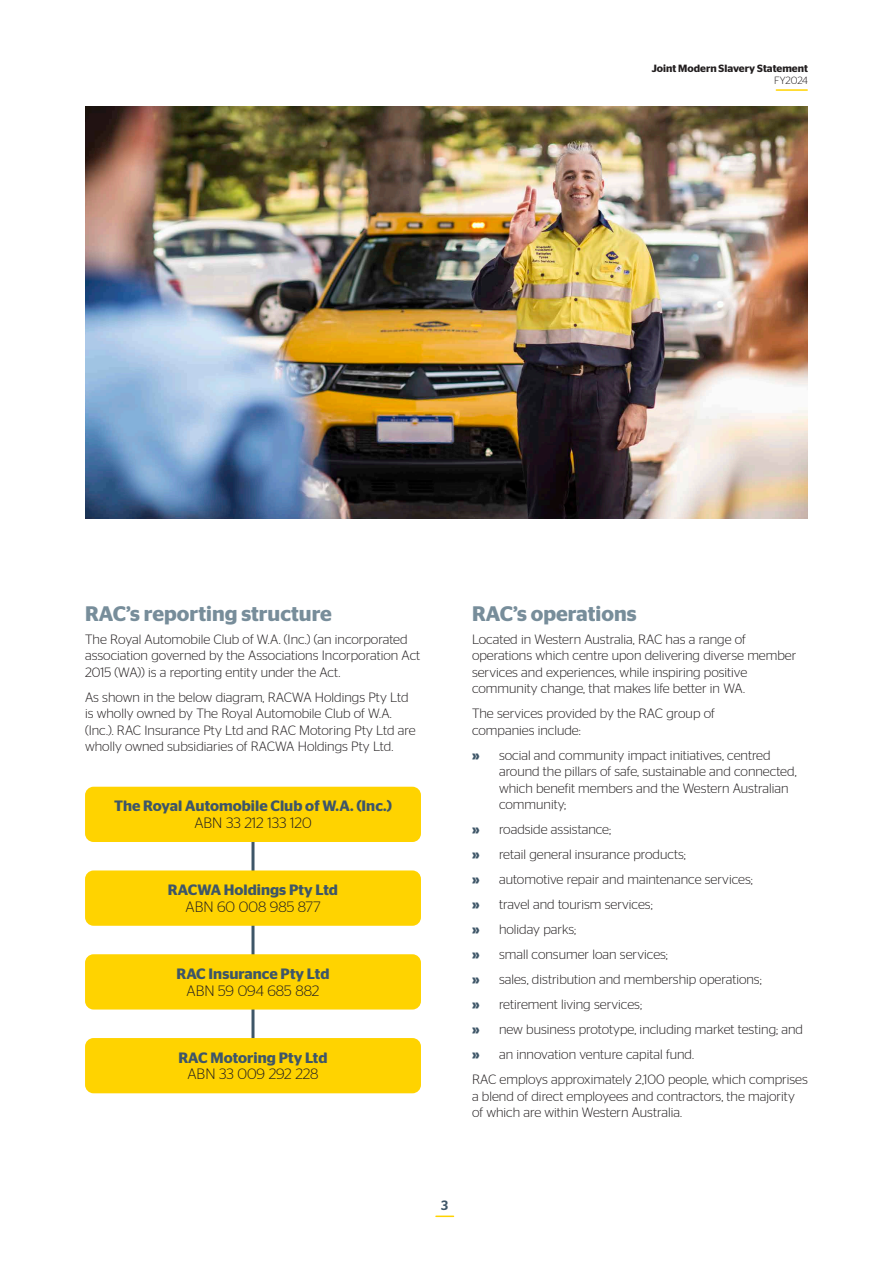
<style>
.page{position:relative;width:893px;height:1263px;background:#fff}
.page>*{position:absolute;margin:0;border:0;box-sizing:border-box;transform-origin:0 0}
.t1{font:600 21px "Stag Sans";color:#778d9a}
.t2{font:600 15px "Stag Sans";color:#3e5668}
.t3{font:300 15px "Stag Sans";color:#231f20}
.t4{font:300 13.5px/16.5px "Stag Sans";color:#231f20}
.t5{font:500 13.5px "Stag Sans";color:#3e5668}
.t6{font:600 10.5px "Stag Sans";color:#231f20}
.t7{font:300 10.5px "Stag Sans";color:#231f20}
.s1{font-weight:700;color:#3e5668}
</style>
<div class="page">
<hr style="left:776px;top:89px;width:31px;height:2px;background:#ffd300">
<svg style="left:436px;top:1215px;width:17px;height:2px"></svg>
<hr style="left:251px;top:830px;width:3px;height:236px;background:#3e5668">
<div style="left:85px;top:787px;width:336px;height:55px;background:#ffd300;border-radius:9px"></div>
<div style="left:85px;top:870px;width:336px;height:56px;background:#ffd300;border-radius:9px"></div>
<div style="left:85px;top:954px;width:336px;height:55px;background:#ffd300;border-radius:9px"></div>
<img style="left:85px;top:106px;width:723px;height:413px">
<div style="left:85px;top:1038px;width:336px;height:55px;background:#ffd300;border-radius:9px"></div>
<p class="t6" style="left:652px;top:62px;width:158px">Joint Modern Slavery Statement</p>
<p class="t7" style="left:774px;top:75px;width:35px">FY2024</p>
<h1 class="t1" style="left:85px;top:601px;width:248px">RAC’s reporting structure</h1>
<p class="t4" style="left:85px;top:630px;width:337px">The Royal Automobile Club of W.A. (Inc.) (an incorporated association governed by the Associations Incorporation Act<br>2015 (WA)) is a reporting entity under the Act.</p>
<p class="t4" style="left:85px;top:688px;width:332px">As shown in the below diagram, RACWA Holdings Pty Ltd is wholly owned by The Royal Automobile Club of W.A. (Inc.). RAC Insurance Pty Ltd and RAC Motoring Pty Ltd are wholly owned subsidiaries of RACWA Holdings Pty Ltd.</p>
<p class="t2" style="left:114px;top:797px;width:279px">The Royal Automobile Club of W.A. (Inc.)</p>
<p class="t3" style="left:194px;top:814px;width:119px">ABN 33 212 133 120</p>
<p class="t2" style="left:168px;top:881px;width:172px">RACWA Holdings Pty Ltd</p>
<p class="t3" style="left:186px;top:898px;width:136px">ABN 60 008 985 877</p>
<p class="t2" style="left:177px;top:965px;width:154px">RAC Insurance Pty Ltd</p>
<p class="t3" style="left:187px;top:982px;width:134px">ABN 59 094 685 882</p>
<p class="t2" style="left:178px;top:1049px;width:151px">RAC Motoring Pty Ltd</p>
<p class="t3" style="left:187px;top:1066px;width:133px">ABN 33 009 292 228</p>
<h1 class="t1" style="left:472px;top:601px;width:166px">RAC’s operations</h1>
<p class="t4" style="left:472px;top:630px;width:326px">Located in Western Australia, RAC has a range of operations which centre upon delivering diverse member services and experiences, while inspiring positive community change, that makes life better in WA.</p>
<p class="t4" style="left:472px;top:705px;width:244px">The services provided by the RAC group of companies include:</p>
<p class="t4" style="left:499px;top:746px;width:299px;text-indent:-27px"><span class="s1">»</span> social and community impact initiatives, centred around the pillars of safe, sustainable and connected, which benefit members and the Western Australian community;</p>
<p class="t4" style="left:472px;top:817px;width:337px;line-height:25px"><span class="s1">»</span> roadside assistance;<br><span class="s1">»</span> retail general insurance products;<br><span class="s1">»</span> automotive repair and maintenance services;<br><span class="s1">»</span> travel and tourism services;<br><span class="s1">»</span> holiday parks;<br><span class="s1">»</span> small consumer loan services;<br><span class="s1">»</span> sales, distribution and membership operations;<br><span class="s1">»</span> retirement living services;<br><span class="s1">»</span> new business prototype, including market testing; and <span class="s1">»</span> an innovation venture capital fund.<br>RAC employs approximately 2,100 people, which comprises</p>
<p class="t4" style="left:472px;top:1087px;width:324px">a blend of direct employees and contractors, the majority of which are within Western Australia.</p>
<p class="t5" style="left:441px;top:1197px;width:9px">3</p>
</div>
